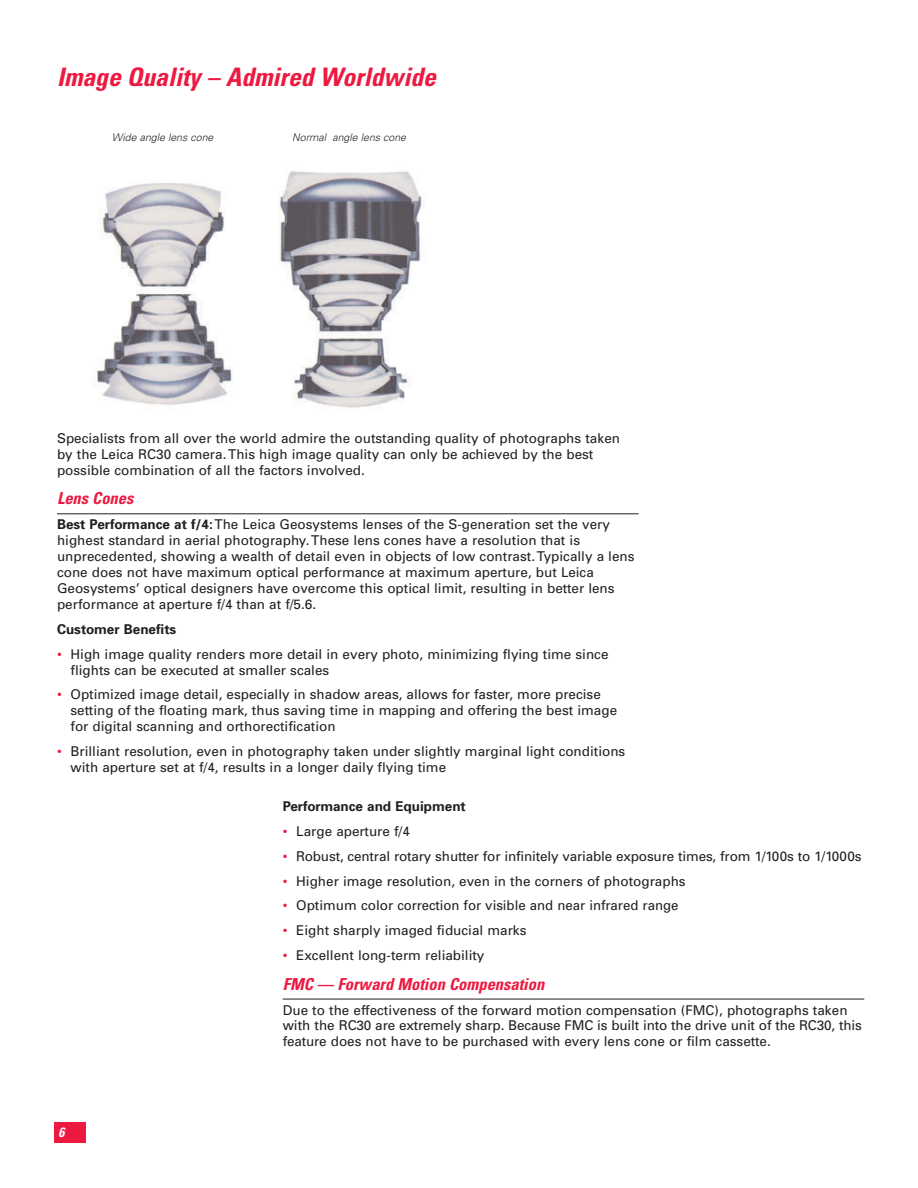
<style>
.page{position:relative;width:918px;height:1188px;background:#fff}
.page>*{position:absolute;margin:0;border:0;box-sizing:border-box;transform-origin:0 0}
.t1{font:italic 700 condensed 25.5px "Univers";color:#ed1941}
.t2{font:italic 700 condensed 16.5px "Univers";color:#ed1941}
.t3{font:13.5px/15.9px "Univers";color:#231f20}
.t4{font:700 13.5px "Univers";color:#231f20}
.t5{font:italic 700 condensed 13.5px "Univers";color:#fff}
.t6{font:italic 300 10.5px "Univers";color:#231f20}
.s1{font-weight:700}
.s2{color:#ed1941}
</style>
<div class="page">
<div style="left:55px;top:1123px;width:31px;height:20px;background:#ed1941"></div>
<hr style="left:57px;top:514px;width:582px;height:1px;background:#231f20">
<hr style="left:283px;top:999px;width:581px;height:1px;background:#231f20">
<img style="left:95px;top:170px;width:330px;height:238px">
<h1 class="t1" style="left:57px;top:67px;width:380px">Image Quality – Admired Worldwide</h1>
<p class="t6" style="left:112px;top:134px;width:103px">Wide angle lens cone</p>
<p class="t6" style="left:292px;top:133px;width:115px">Normal angle lens cone</p>
<p class="t3" style="left:57px;top:432px;width:565px">Specialists from all over the world admire the outstanding quality of photographs taken by the Leica RC30 camera. This high image quality can only be achieved by the best possible combination of all the factors involved.</p>
<p class="t2" style="left:57px;top:493px;width:78px">Lens Cones</p>
<p class="t3" style="left:57px;top:518px;width:579px"><span class="s1">Best Performance at f/4:</span>The Leica Geosystems lenses of the S-generation set the very highest standard in aerial photography. These lens cones have a resolution that is unprecedented, showing a wealth of detail even in objects of low contrast. Typically a lens cone does not have maximum optical performance at maximum aperture, but Leica Geosystems’ optical designers have overcome this optical limit, resulting in better lens performance at aperture f/4 than at f/5.6.</p>
<p class="t4" style="left:57px;top:624px;width:121px">Customer Benefits</p>
<p class="t3" style="left:71px;top:647px;width:539px;text-indent:-14px"><span class="s2">•</span> High image quality renders more detail in every photo, minimizing flying time since flights can be executed at smaller scales</p>
<p class="t3" style="left:71px;top:688px;width:548px;text-indent:-14px"><span class="s2">•</span> Optimized image detail, especially in shadow areas, allows for faster, more precise setting of the floating mark, thus saving time in mapping and offering the best image for digital scanning and orthorectification</p>
<p class="t3" style="left:71px;top:745px;width:556px;text-indent:-14px"><span class="s2">•</span> Brilliant resolution, even in photography taken under slightly marginal light conditions with aperture set at f/4, results in a longer daily flying time</p>
<p class="t5" style="left:59px;top:1127px;width:7px">6</p>
<p class="t4" style="left:283px;top:801px;width:185px">Performance and Equipment</p>
<p class="t3" style="left:283px;top:824px;width:129px"><span class="s2">•</span> Large aperture f/4</p>
<p class="t3" style="left:283px;top:849px;width:580px"><span class="s2">•</span> Robust, central rotary shutter for infinitely variable exposure times, from 1/100s to 1/1000s</p>
<p class="t3" style="left:283px;top:874px;width:404px"><span class="s2">•</span> Higher image resolution, even in the corners of photographs</p>
<p class="t3" style="left:283px;top:899px;width:397px"><span class="s2">•</span> Optimum color correction for visible and near infrared range</p>
<p class="t3" style="left:283px;top:924px;width:245px"><span class="s2">•</span> Eight sharply imaged fiducial marks</p>
<p class="t3" style="left:283px;top:949px;width:203px"><span class="s2">•</span> Excellent long-term reliability</p>
<p class="t2" style="left:283px;top:978px;width:263px">FMC — Forward Motion Compensation</p>
<p class="t3" style="left:283px;top:1003px;width:581px">Due to the effectiveness of the forward motion compensation (FMC), photographs taken with the RC30 are extremely sharp. Because FMC is built into the drive unit of the RC30, this feature does not have to be purchased with every lens cone or film cassette.</p>
</div>
